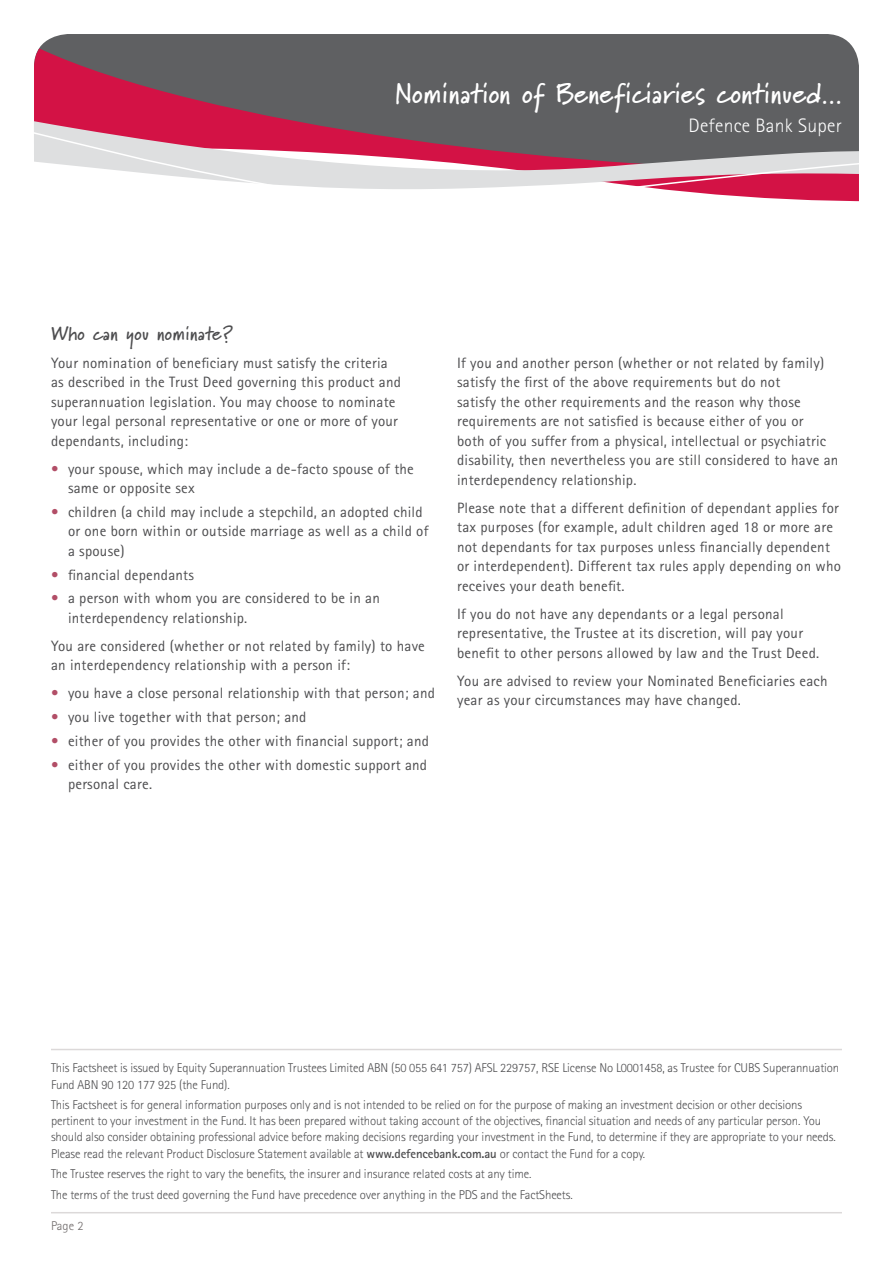
<style>
.page{position:relative;width:893px;height:1263px;background:#fff}
.page>*{position:absolute;margin:0;border:0;box-sizing:border-box;transform-origin:0 0}
.t1{font:700 28.5px "Marydale";letter-spacing:.01em;color:#fff}
.t2{font:700 19.5px "Marydale";letter-spacing:.015em;color:#4d4d4f}
.t3{font:300 19.5px "Rotis Sans Serif";letter-spacing:.015em;color:#fff}
.t4{font:15px/19.5px "Rotis Sans Serif";letter-spacing:.015em;color:#4d4d4f}
.t5{font:300 12.75px/16.2px "Rotis Sans Serif";letter-spacing:-.01em;color:#4d4d4f}
.t6{font:300 12.75px "Rotis Sans Serif";color:#6e6969}
.s1{color:#b24e67}
.s2{font-weight:700}
</style>
<div class="page">
<hr style="left:51px;top:1212px;width:791px;height:1px;background:#dcd9d9">
<svg style="left:34px;top:34px;width:825px;height:168px;background:#977781"></svg>
<hr style="left:51px;top:1049px;width:791px;height:1px;background:#dcd9d9">
<h1 class="t1" style="left:395px;top:77px;width:448px">Nomination of Beneficiaries continued...</h1>
<h2 class="t3" style="left:689px;top:114px;width:155px">Defence Bank Super</h2>
<h2 class="t2" style="left:51px;top:321px;width:184px">Who can you nominate?</h2>
<p class="t4" style="left:51px;top:353px;width:351px">Your nomination of beneficiary must satisfy the criteria as described in the Trust Deed governing this product and superannuation legislation. You may choose to nominate your legal personal representative or one or more of your dependants, including:</p>
<p class="t4" style="left:68px;top:459px;width:347px;text-indent:-17px"><span class="s1">•</span> your spouse, which may include a de-facto spouse of the same or opposite sex</p>
<p class="t4" style="left:68px;top:502px;width:362px;text-indent:-17px"><span class="s1">•</span> children (a child may include a stepchild, an adopted child or one born within or outside marriage as well as a child of a spouse)</p>
<p class="t4" style="left:51px;top:565px;width:144px"><span class="s1">•</span> financial dependants</p>
<p class="t4" style="left:68px;top:588px;width:313px;text-indent:-17px"><span class="s1">•</span> a person with whom you are considered to be in an interdependency relationship.</p>
<p class="t4" style="left:51px;top:636px;width:375px">You are considered (whether or not related by family) to have an interdependency relationship with a person if:</p>
<p class="t4" style="left:51px;top:683px;width:386px"><span class="s1">•</span> you have a close personal relationship with that person; and</p>
<p class="t4" style="left:51px;top:707px;width:257px"><span class="s1">•</span> you live together with that person; and</p>
<p class="t4" style="left:51px;top:731px;width:379px"><span class="s1">•</span> either of you provides the other with financial support; and</p>
<p class="t4" style="left:68px;top:755px;width:361px;text-indent:-17px"><span class="s1">•</span> either of you provides the other with domestic support and personal care.</p>
<p class="t4" style="left:457px;top:353px;width:383px">If you and another person (whether or not related by family) satisfy the first of the above requirements but do not<br>satisfy the other requirements and the reason why those requirements are not satisfied is because either of you or<br>both of you suffer from a physical, intellectual or psychiatric disability, then nevertheless you are still considered to have an interdependency relationship.</p>
<p class="t4" style="left:457px;top:498px;width:385px">Please note that a different definition of dependant applies for tax purposes (for example, adult children aged 18 or more are not dependants for tax purposes unless financially dependent or interdependent). Different tax rules apply depending on who receives your death benefit.</p>
<p class="t4" style="left:457px;top:604px;width:364px">If you do not have any dependants or a legal personal representative, the Trustee at its discretion, will pay your benefit to other persons allowed by law and the Trust Deed.</p>
<p class="t4" style="left:457px;top:671px;width:372px">You are advised to review your Nominated Beneficiaries each year as your circumstances may have changed.</p>
<p class="t5" style="left:51px;top:1060px;width:790px">This Factsheet is issued by Equity Superannuation Trustees Limited ABN (50 055 641 757) AFSL 229757, RSE License No L0001458, as Trustee for CUBS Superannuation<br>Fund ABN 90 120 177 925 (the Fund).</p>
<p class="t5" style="left:51px;top:1097px;width:786px">This Factsheet is for general information purposes only and is not intended to be relied on for the purpose of making an investment decision or other decisions pertinent to your investment in the Fund. It has been prepared without taking account of the objectives, financial situation and needs of any particular person. You should also consider obtaining professional advice before making decisions regarding your investment in the Fund, to determine if they are appropriate to your needs.<br>Please read the relevant Product Disclosure Statement available at <span class="s2">www.defencebank.com.au</span> or contact the Fund for a copy.</p>
<p class="t5" style="left:51px;top:1164px;width:523px;line-height:20.4px">The Trustee reserves the right to vary the benefits, the insurer and insurance related costs at any time.<br>The terms of the trust deed governing the Fund have precedence over anything in the PDS and the FactSheets.</p>
<p class="t6" style="left:51px;top:1218px;width:34px">Page 2</p>
</div>
